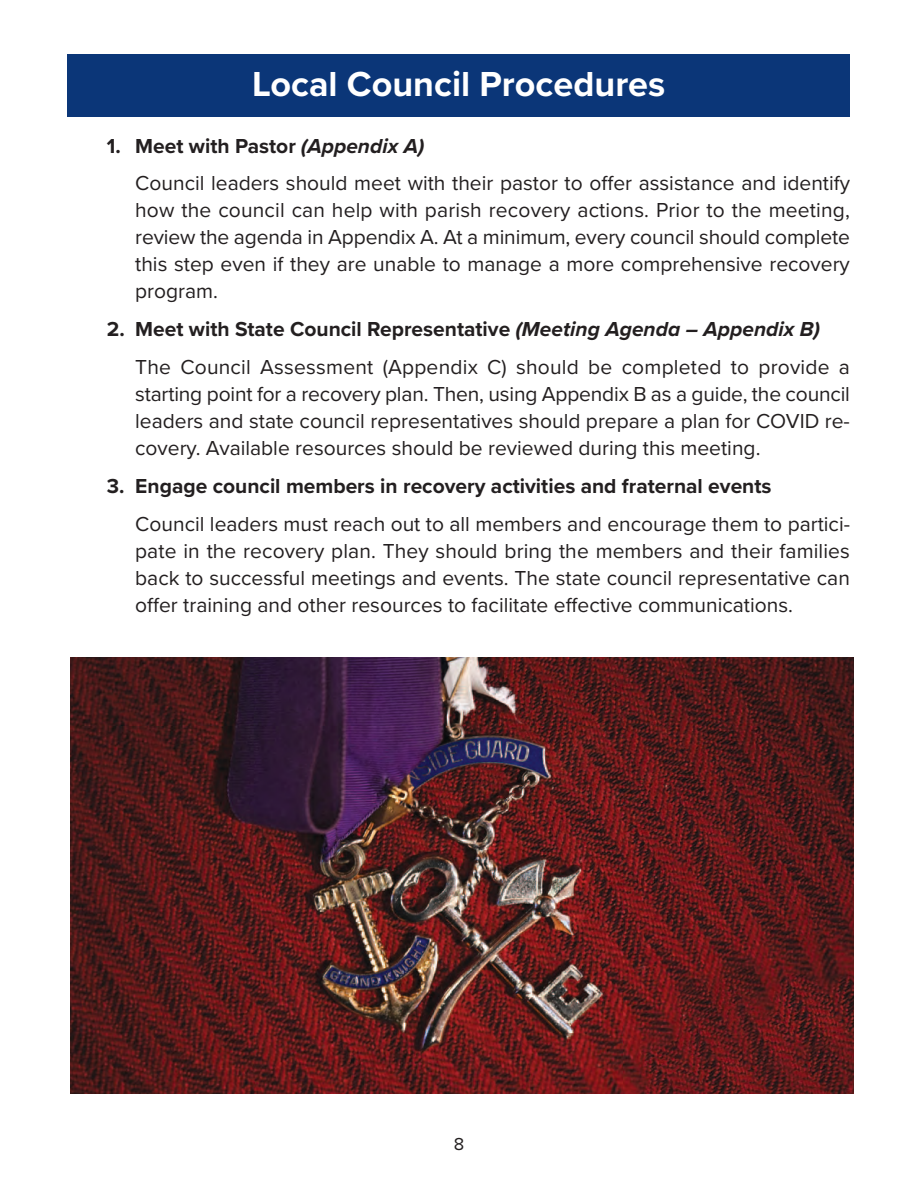
<style>
.page{position:relative;width:918px;height:1188px;background:#fff}
.page>*{position:absolute;margin:0;border:0;box-sizing:border-box;transform-origin:0 0}
.t1{font:700 36px "Proxima Nova";color:#fff}
.t2{font:21px/27px "Proxima Nova";color:#231f20;text-align:justify}
.t3{font:700 21px "Proxima Nova";color:#231f20}
.t4{font:18px "Proxima Nova";color:#231f20}
.s1{font-style:italic}
</style>
<div class="page">
<div style="left:67px;top:54px;width:783px;height:63px;background:#0b3678"></div>
<img style="left:71px;top:658px;width:783px;height:436px">
<p class="t1" style="left:252px;top:70px;width:415px">Local Council Procedures</p>
<p class="t3" style="left:107px;top:138px;width:319px">1. Meet with Pastor <span class="s1">(Appendix A)</span></p>
<p class="t2" style="left:135px;top:172px;width:716px">Council leaders should meet with their pastor to offer assistance and identify how the council can help with parish recovery actions. Prior to the meeting, review the agenda in Appendix A. At a minimum, every council should complete this step even if they are unable to manage a more comprehensive recovery program.</p>
<p class="t3" style="left:107px;top:321px;width:715px">2. Meet with State Council Representative <span class="s1">(Meeting Agenda – Appendix B)</span></p>
<p class="t2" style="left:135px;top:356px;width:716px">The Council Assessment (Appendix C) should be completed to provide a starting point for a recovery plan. Then, using Appendix B as a guide, the council leaders and state council representatives should prepare a plan for COVID re&shy;covery. Available resources should be reviewed during this meeting.</p>
<p class="t3" style="left:107px;top:478px;width:666px">3. Engage council members in recovery activities and fraternal events</p>
<p class="t2" style="left:135px;top:512px;width:716px">Council leaders must reach out to all members and encourage them to partici&shy;pate in the recovery plan. They should bring the members and their families back to successful meetings and events. The state council representative can offer training and other resources to facilitate effective communications.</p>
<p class="t4" style="left:454px;top:1138px;width:12px">8</p>
</div>
